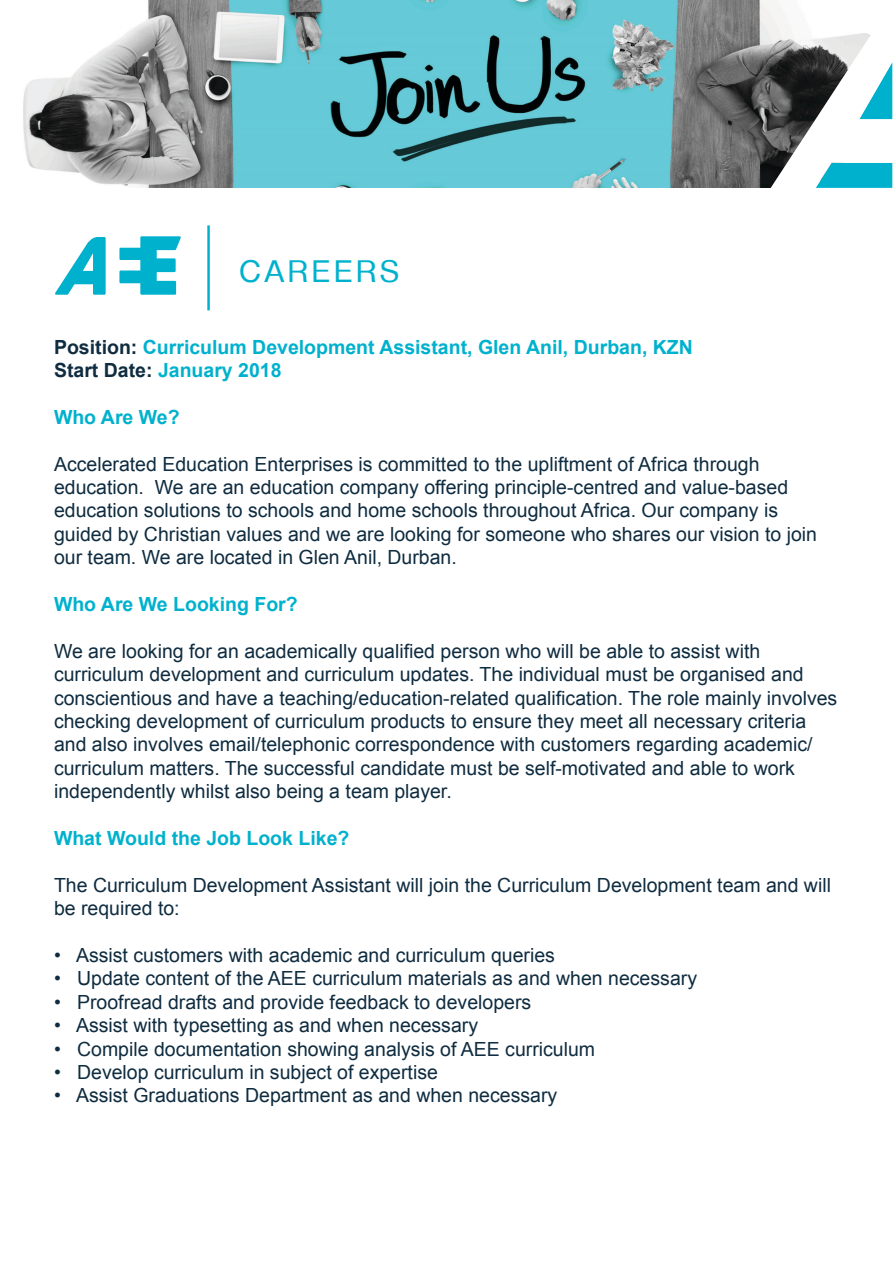
<style>
.page{position:relative;width:893px;height:1263px;background:#fff}
.page>*{position:absolute;margin:0;border:0;box-sizing:border-box;transform-origin:0 0}
.t1{font:500 30.15px "Olnova";letter-spacing:.125em;color:#00b1cd}
.t2{font:19.5px/23.4px "Arial";color:#0f2c40}
.t3{font:700 19.5px "Arial";color:#00b1cd}
.s1{color:#0f2c40}
</style>
<div class="page">
<img style="left:23px;top:0;width:759px;height:188px">
<svg style="left:768px;top:9px;width:125px;height:179px"></svg>
<svg style="left:55px;top:237px;width:51px;height:58px"></svg>
<svg style="left:119px;top:236px;width:62px;height:59px"></svg>
<hr style="left:207px;top:225px;width:3px;height:85px;background:#00b1cd">
<p class="t1" style="left:240px;top:253px;width:161px">CAREERS</p>
<p class="t3" style="left:54px;top:334px;width:640px"><span class="s1">Position:</span> Curriculum Development Assistant, Glen Anil, Durban, KZN</p>
<p class="t3" style="left:54px;top:357px;width:229px"><span class="s1">Start Date:</span> January 2018</p>
<p class="t3" style="left:54px;top:404px;width:127px">Who Are We?</p>
<p class="t2" style="left:54px;top:452px;width:764px">Accelerated Education Enterprises is committed to the upliftment of Africa through education. We are an education company offering principle-centred and value-based education solutions to schools and home schools throughout Africa. Our company is guided by Christian values and we are looking for someone who shares our vision to join our team. We are located in Glen Anil, Durban.</p>
<p class="t3" style="left:54px;top:591px;width:245px">Who Are We Looking For?</p>
<p class="t2" style="left:54px;top:639px;width:785px">We are looking for an academically qualified person who will be able to assist with curriculum development and curriculum updates. The individual must be organised and conscientious and have a teaching/education-related qualification. The role mainly involves checking development of curriculum products to ensure they meet all necessary criteria and also involves email/telephonic correspondence with customers regarding academic/ curriculum matters. The successful candidate must be self-motivated and able to work independently whilst also being a team player.</p>
<p class="t3" style="left:54px;top:825px;width:297px">What Would the Job Look Like?</p>
<p class="t2" style="left:54px;top:873px;width:778px">The Curriculum Development Assistant will join the Curriculum Development team and will be required to:</p>
<p class="t2" style="left:54px;top:944px;width:502px">• Assist customers with academic and curriculum queries</p>
<p class="t2" style="left:54px;top:967px;width:645px">• Update content of the AEE curriculum materials as and when necessary</p>
<p class="t2" style="left:54px;top:990px;width:479px">• Proofread drafts and provide feedback to developers</p>
<p class="t2" style="left:54px;top:1014px;width:426px">• Assist with typesetting as and when necessary</p>
<p class="t2" style="left:54px;top:1037px;width:543px">• Compile documentation showing analysis of AEE curriculum</p>
<p class="t2" style="left:54px;top:1061px;width:385px">• Develop curriculum in subject of expertise</p>
<p class="t2" style="left:54px;top:1084px;width:505px">• Assist Graduations Department as and when necessary</p>
</div>
